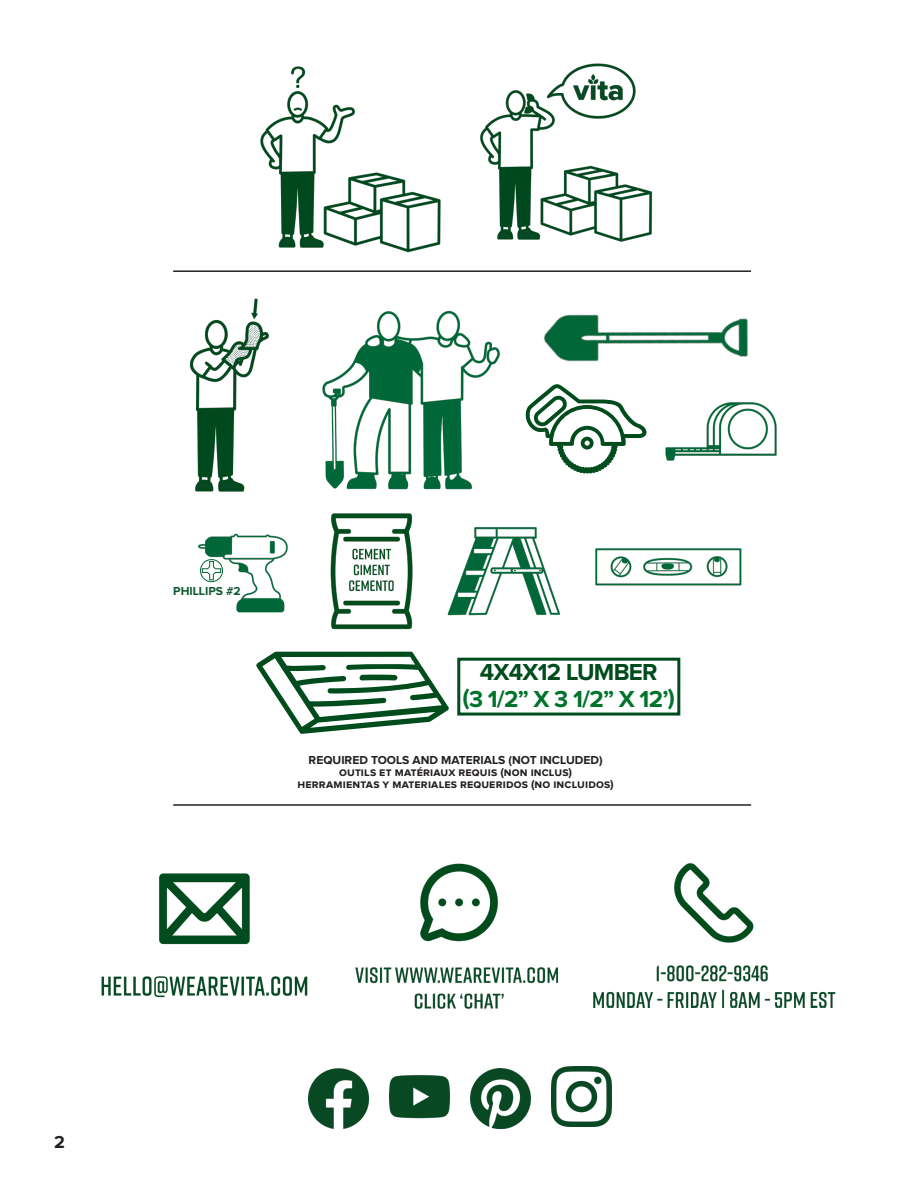
<style>
.page{position:relative;width:918px;height:1188px;background:#fff}
.page>*{position:absolute;margin:0;border:0;box-sizing:border-box;transform-origin:0 0}
.t1{font:700 24px "Proxima Nova";color:#00732b}
.t2{font:700 24px "Proxima Nova";letter-spacing:-.03em;color:#004c1d}
.t3{font:700 18px "Proxima Nova";color:#231f20}
.t4{font:700 12px "Proxima Nova";letter-spacing:.01em;color:#231f20}
.t5{font:700 12px "Proxima Nova";color:#0e5a32}
</style>
<div class="page">
<hr style="left:173px;top:270px;width:578px;height:2px;background:#231f20">
<hr style="left:173px;top:804px;width:578px;height:2px;background:#231f20">
<img style="left:480px;top:63px;width:173px;height:179px">
<img style="left:260px;top:66px;width:181px;height:187px">
<img style="left:593px;top:863px;width:243px;height:144px">
<img style="left:101px;top:873px;width:207px;height:125px">
<img style="left:189px;top:298px;width:80px;height:194px">
<img style="left:552px;top:1066px;width:60px;height:60px">
<img style="left:308px;top:1068px;width:60px;height:60px">
<img style="left:390px;top:1075px;width:60px;height:44px">
<img style="left:471px;top:1068px;width:60px;height:60px">
<img style="left:543px;top:314px;width:205px;height:48px">
<img style="left:355px;top:863px;width:202px;height:146px">
<img style="left:665px;top:402px;width:112px;height:59px">
<img style="left:198px;top:533px;width:90px;height:80px">
<svg style="left:525px;top:384px;width:122px;height:90px"></svg>
<svg style="left:256px;top:651px;width:193px;height:83px"></svg>
<img style="left:447px;top:527px;width:114px;height:89px">
<img style="left:322px;top:310px;width:178px;height:180px">
<div style="left:457px;top:658px;width:223px;height:58px;border:3px solid #004c1d"></div>
<img style="left:595px;top:548px;width:147px;height:38px">
<img style="left:330px;top:513px;width:83px;height:117px">
<p class="t5" style="left:173px;top:586px;width:69px">PHILLIPS #2</p>
<p class="t2" style="left:480px;top:661px;width:179px">4X4X12 LUMBER</p>
<p class="t1" style="left:463px;top:688px;width:214px">(3 1/2” X 3 1/2” X 12’)</p>
<p class="t4" style="left:309px;top:755px;width:295px">REQUIRED TOOLS AND MATERIALS (NOT INCLUDED)</p>
<p class="t4" style="left:339px;top:767px;width:234px">outils et matériaux requis (non inclus)</p>
<p class="t4" style="left:298px;top:779px;width:318px">herramientas y materiales requeridos (no incluidos)</p>
<h2 class="t3" style="left:54px;top:1134px;width:12px">2</h2>
</div>
